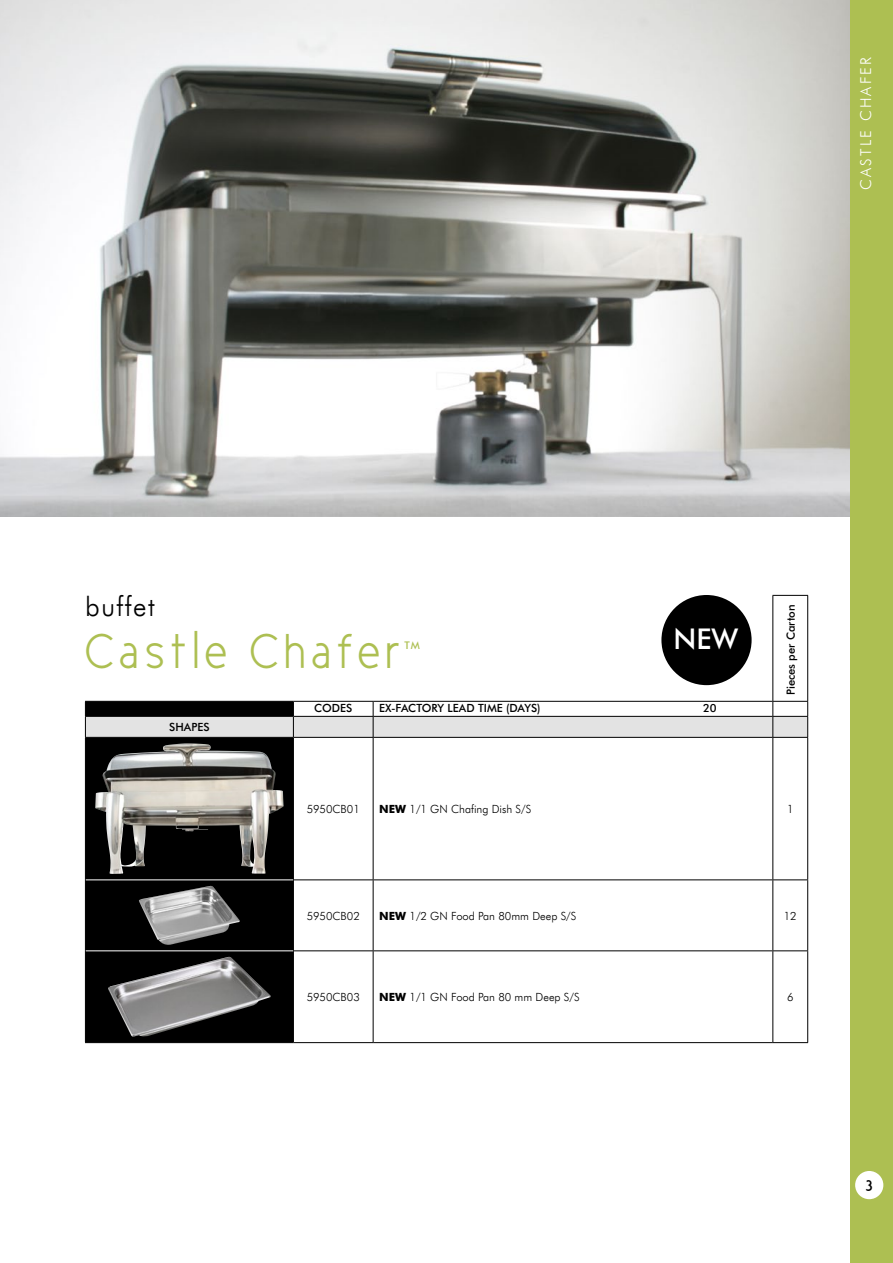
<style>
.page{position:relative;width:893px;height:1263px;background:#fff}
.page>*{position:absolute;margin:0;border:0;box-sizing:border-box;transform-origin:0 0}
.t1{font:49.5px "New Cicle Semi";letter-spacing:.1em;color:#adbf52}
.t2{font:500 28.5px "Futura BT";color:#fff}
.t3{font:300 27px "Futura BT";letter-spacing:.05em;color:#000}
.t4{font:300 15px "Futura BT";letter-spacing:.15em;color:#fff}
.t5{font:15px "Market Deco";color:#000}
.t6{font:300 11.25px "Futura BT";color:#000}
.t7{font:500 11.25px "Futura BT";color:#000}
.t8{font:500 10.5px "Futura BT";color:#adbf52}
.s1{font-weight:700}
</style>
<div class="page">
<img style="left:0;top:0;width:850px;height:516px">
<div style="left:850px;top:0;width:43px;height:1263px;background:#adbf52"></div>
<div style="left:855px;top:1171px;width:28px;height:28px;background:#fff;border-radius:50%"></div>
<div style="left:86px;top:738px;width:207px;height:304px;background:#000"></div>
<hr style="left:293px;top:737px;width:80px;height:1px;background:#000">
<hr style="left:293px;top:738px;width:1px;height:141px;background:#000">
<hr style="left:373px;top:737px;width:400px;height:1px;background:#000">
<hr style="left:373px;top:738px;width:1px;height:141px;background:#000">
<hr style="left:773px;top:737px;width:35px;height:1px;background:#000">
<hr style="left:772px;top:738px;width:1px;height:141px;background:#000">
<hr style="left:807px;top:738px;width:1px;height:141px;background:#000">
<hr style="left:293px;top:879px;width:80px;height:1px;background:#000">
<hr style="left:293px;top:880px;width:1px;height:70px;background:#000">
<hr style="left:373px;top:879px;width:400px;height:1px;background:#000">
<hr style="left:373px;top:880px;width:1px;height:70px;background:#000">
<hr style="left:773px;top:879px;width:35px;height:1px;background:#000">
<hr style="left:772px;top:880px;width:1px;height:70px;background:#000">
<hr style="left:807px;top:880px;width:1px;height:70px;background:#000">
<hr style="left:293px;top:950px;width:80px;height:1px;background:#000">
<hr style="left:293px;top:951px;width:1px;height:91px;background:#000">
<hr style="left:373px;top:950px;width:400px;height:1px;background:#000">
<hr style="left:373px;top:951px;width:1px;height:91px;background:#000">
<hr style="left:773px;top:950px;width:35px;height:1px;background:#000">
<hr style="left:772px;top:951px;width:1px;height:91px;background:#000">
<hr style="left:807px;top:951px;width:1px;height:91px;background:#000">
<hr style="left:293px;top:1042px;width:80px;height:1px;background:#000">
<hr style="left:373px;top:1042px;width:400px;height:1px;background:#000">
<hr style="left:773px;top:1042px;width:35px;height:1px;background:#000">
<hr style="left:772px;top:595px;width:36px;height:1px;background:#000">
<hr style="left:772px;top:596px;width:1px;height:105px;background:#000">
<hr style="left:807px;top:596px;width:1px;height:105px;background:#000">
<hr style="left:773px;top:701px;width:35px;height:1px;background:#000">
<hr style="left:85px;top:701px;width:208px;height:1px;background:#000">
<hr style="left:293px;top:701px;width:80px;height:1px;background:#000">
<hr style="left:373px;top:701px;width:400px;height:1px;background:#000">
<svg style="left:85px;top:702px;width:723px;height:35px"></svg>
<hr style="left:85px;top:737px;width:208px;height:1px;background:#000">
<hr style="left:85px;top:738px;width:1px;height:142px;background:#000">
<hr style="left:85px;top:880px;width:1px;height:71px;background:#000">
<hr style="left:85px;top:951px;width:1px;height:91px;background:#000">
<hr style="left:85px;top:1042px;width:208px;height:1px;background:#000">
<hr style="left:86px;top:879px;width:207px;height:1px;background:#fff">
<hr style="left:86px;top:950px;width:207px;height:1px;background:#fff">
<img style="left:95px;top:743px;width:189px;height:131px">
<img style="left:138px;top:886px;width:102px;height:59px">
<img style="left:107px;top:957px;width:164px;height:80px">
<div style="left:661px;top:595px;width:91px;height:90px;background:#000;border-radius:50%"></div>
<h3 class="t4" style="left:857px;top:190px;width:135px;rotate:-90deg">CASTLE CHAFER</h3>
<h3 class="t3" style="left:85px;top:589px;width:71px">buffet</h3>
<h1 class="t1" style="left:85px;top:625px;width:316px">Castle Chafer</h1>
<p class="t8" style="left:404px;top:638px;width:17px">TM</p>
<h2 class="t2" style="left:673px;top:622px;width:66px">NEW</h2>
<p class="t7" style="left:169px;top:720px;width:42px">SHAPES</p>
<p class="t7" style="left:314px;top:702px;width:40px">CODES</p>
<p class="t7" style="left:379px;top:702px;width:163px">EX-FACTORY LEAD TIME (DAYS)</p>
<p class="t7" style="left:703px;top:702px;width:15px">20</p>
<p class="t7" style="left:784px;top:695px;width:92px;rotate:-90deg">Pieces per Carton</p>
<p class="t6" style="left:307px;top:802px;width:55px">5950CB01</p>
<p class="t6" style="left:379px;top:802px;width:154px"><span class="s1">NEW</span> 1/1 GN Chafing Dish S/S</p>
<p class="t6" style="left:787px;top:802px;width:8px">1</p>
<p class="t6" style="left:307px;top:909px;width:55px">5950CB02</p>
<p class="t6" style="left:379px;top:909px;width:199px"><span class="s1">NEW</span> 1/2 GN Food Pan 80mm Deep S/S</p>
<p class="t6" style="left:784px;top:909px;width:14px">12</p>
<p class="t6" style="left:307px;top:990px;width:55px">5950CB03</p>
<p class="t6" style="left:379px;top:990px;width:202px"><span class="s1">NEW</span> 1/1 GN Food Pan 80 mm Deep S/S</p>
<p class="t6" style="left:787px;top:990px;width:8px">6</p>
<h3 class="t5" style="left:865px;top:1178px;width:9px">3</h3>
</div>
